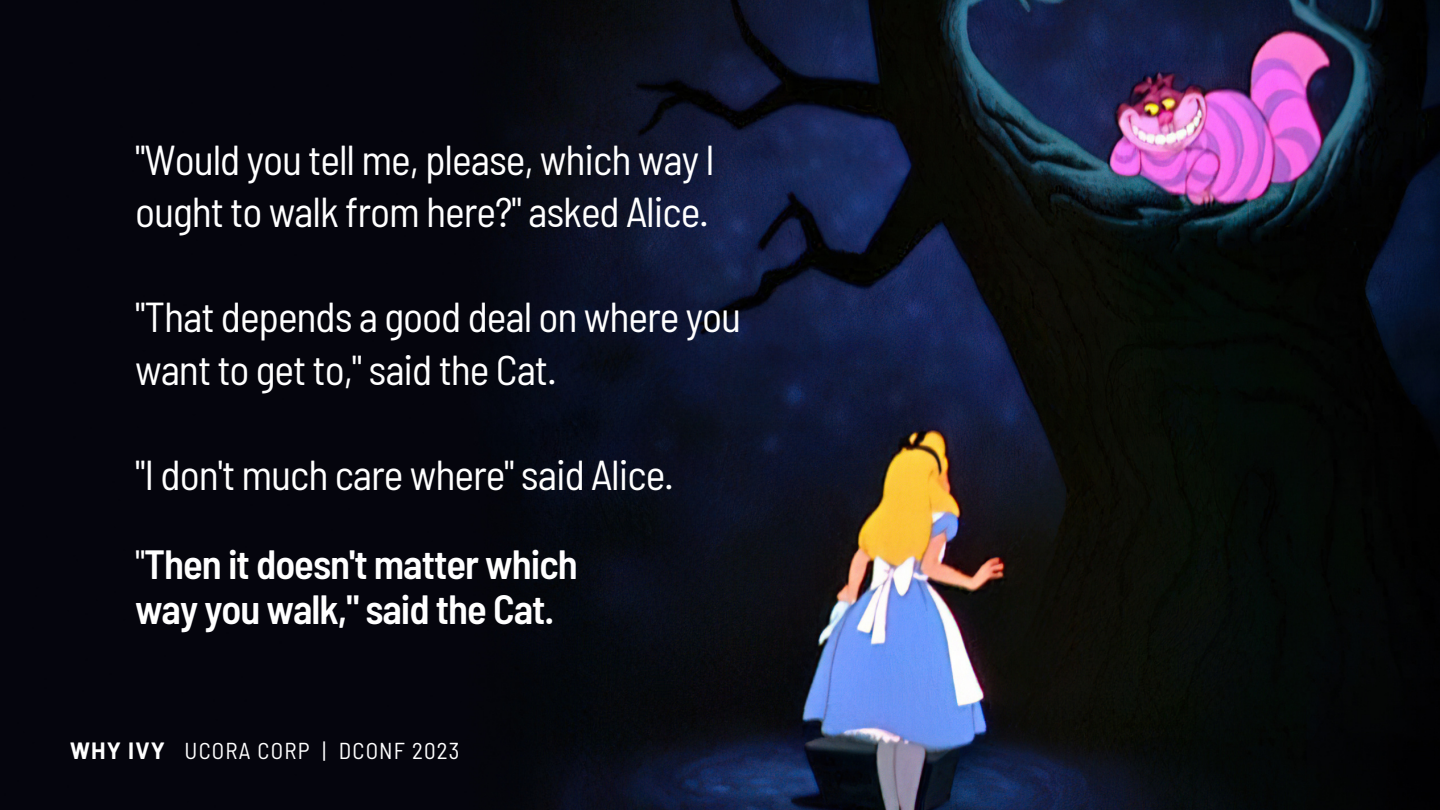
<style>
.page{position:relative;width:1440px;height:810px;background:#fff}
.page>*{position:absolute;margin:0;border:0;box-sizing:border-box;transform-origin:0 0}
.t1{font:semi-condensed 41.8px "Barlow";letter-spacing:-.025em;color:#fff}
.t2{font:600 semi-condensed 40.8px "Barlow";letter-spacing:-.025em;color:#fff}
.t3{font:semi-condensed 23px "Barlow";letter-spacing:.05em;color:#fff}
.t4{font:700 23px "Barlow";letter-spacing:.05em;color:#fff}
.s1{font-weight:400}
</style>
<div class="page">
<img style="left:0;top:0;width:1440px;height:810px">
<p class="t1" style="left:135px;top:133px;width:582px">"Would you tell me, please, which way I</p>
<p class="t1" style="left:135px;top:185px;width:575px">ought to walk from here?" asked Alice.</p>
<p class="t1" style="left:135px;top:290px;width:608px">"That depends a good deal on where you</p>
<p class="t1" style="left:135px;top:343px;width:423px">want to get to," said the Cat.</p>
<p class="t1" style="left:135px;top:448px;width:540px">"I don't much care where" said Alice.</p>
<p class="t2" style="left:135px;top:539px;width:444px"><span class="s1">"</span>Then it doesn't matter which</p>
<p class="t2" style="left:135px;top:583px;width:421px">way you walk," said the Cat.</p>
<p class="t4" style="left:70px;top:736px;width:96px">WHY IVY</p>
<p class="t3" style="left:185px;top:736px;width:276px">UCORA CORP | DCONF 2023</p>
</div>
